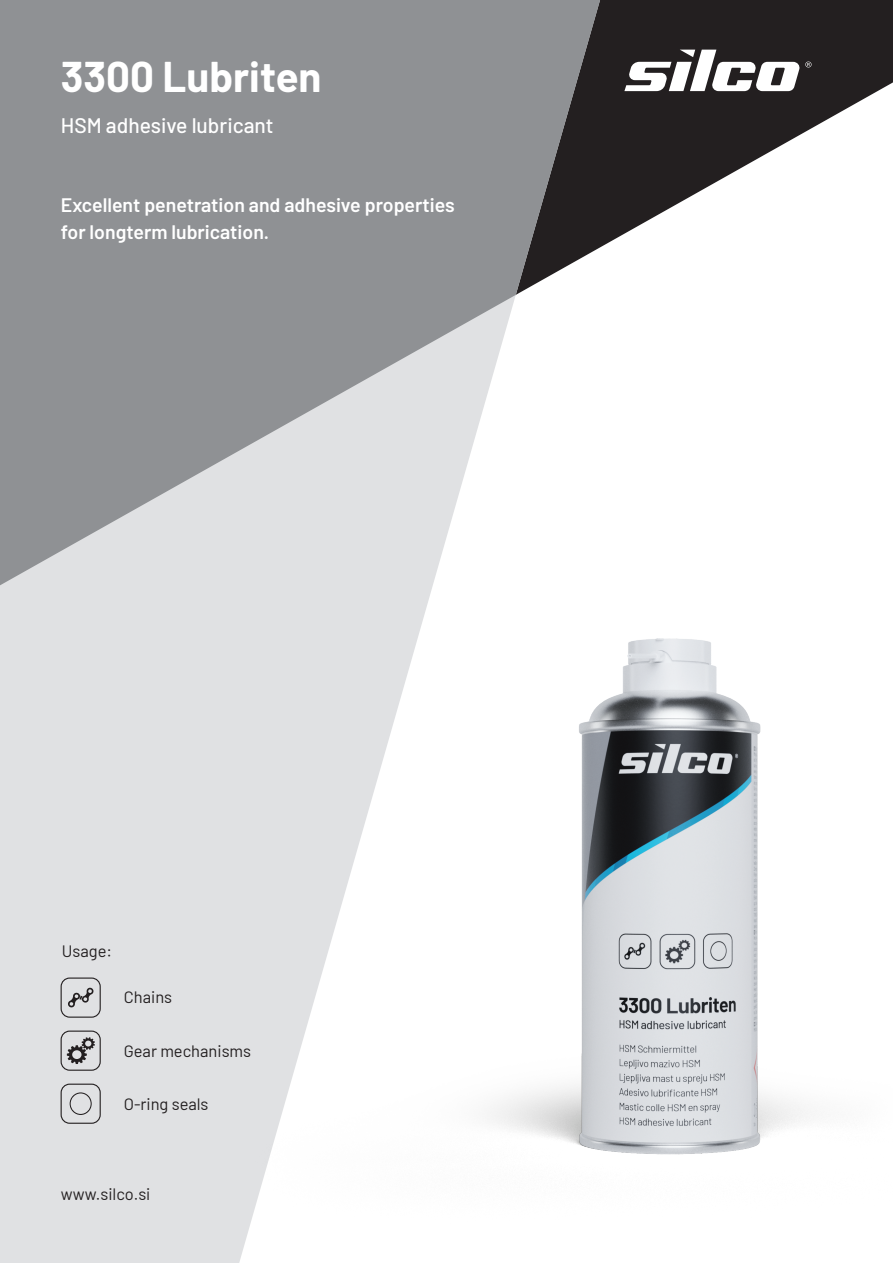
<style>
.page{position:relative;width:893px;height:1263px;background:#fff}
.page>*{position:absolute;margin:0;border:0;box-sizing:border-box;transform-origin:0 0}
.t1{font:700 42px "Barlow";color:#fff}
.t2{font:500 21px "Barlow";color:#fff}
.t3{font:600 19.5px/27px "Barlow";color:#fff}
.t4{font:16.5px "Barlow";color:#231f20}
</style>
<div class="page">
<svg style="left:618px;top:0;width:275px;height:238px;fill:#231f20"></svg>
<div style="left:0;top:649px;width:175px;height:614px;background:#e0e1e3"></div>
<svg style="left:0;top:0;width:618px;height:649px;background:#8f9194"></svg>
<svg style="left:624px;top:50px;width:187px;height:41px"></svg>
<img style="left:175px;top:253px;width:633px;height:1010px">
<div style="left:61px;top:1030px;width:40px;height:41px;border:1px solid #231f20;border-radius:9px"></div>
<div style="left:61px;top:1083px;width:40px;height:41px;border:1px solid #231f20;border-radius:9px"></div>
<div style="left:61px;top:977px;width:40px;height:41px;border:1px solid #231f20;border-radius:9px"></div>
<svg style="left:67px;top:1037px;width:28px;height:27px"></svg>
<svg style="left:70px;top:1092px;width:22px;height:23px"></svg>
<svg style="left:68px;top:987px;width:26px;height:21px"></svg>
<h1 class="t1" style="left:61px;top:46px;width:262px">3300 Lubriten</h1>
<p class="t2" style="left:61px;top:110px;width:214px">HSM adhesive lubricant</p>
<p class="t3" style="left:61px;top:190px;width:396px">Excellent penetration and adhesive properties for longterm lubrication.</p>
<p class="t4" style="left:62px;top:939px;width:52px">Usage:</p>
<p class="t4" style="left:124px;top:985px;width:50px">Chains</p>
<p class="t4" style="left:124px;top:1039px;width:129px">Gear mechanisms</p>
<p class="t4" style="left:124px;top:1092px;width:86px">O-ring seals</p>
<p class="t4" style="left:61px;top:1182px;width:91px">www.silco.si</p>
</div>
